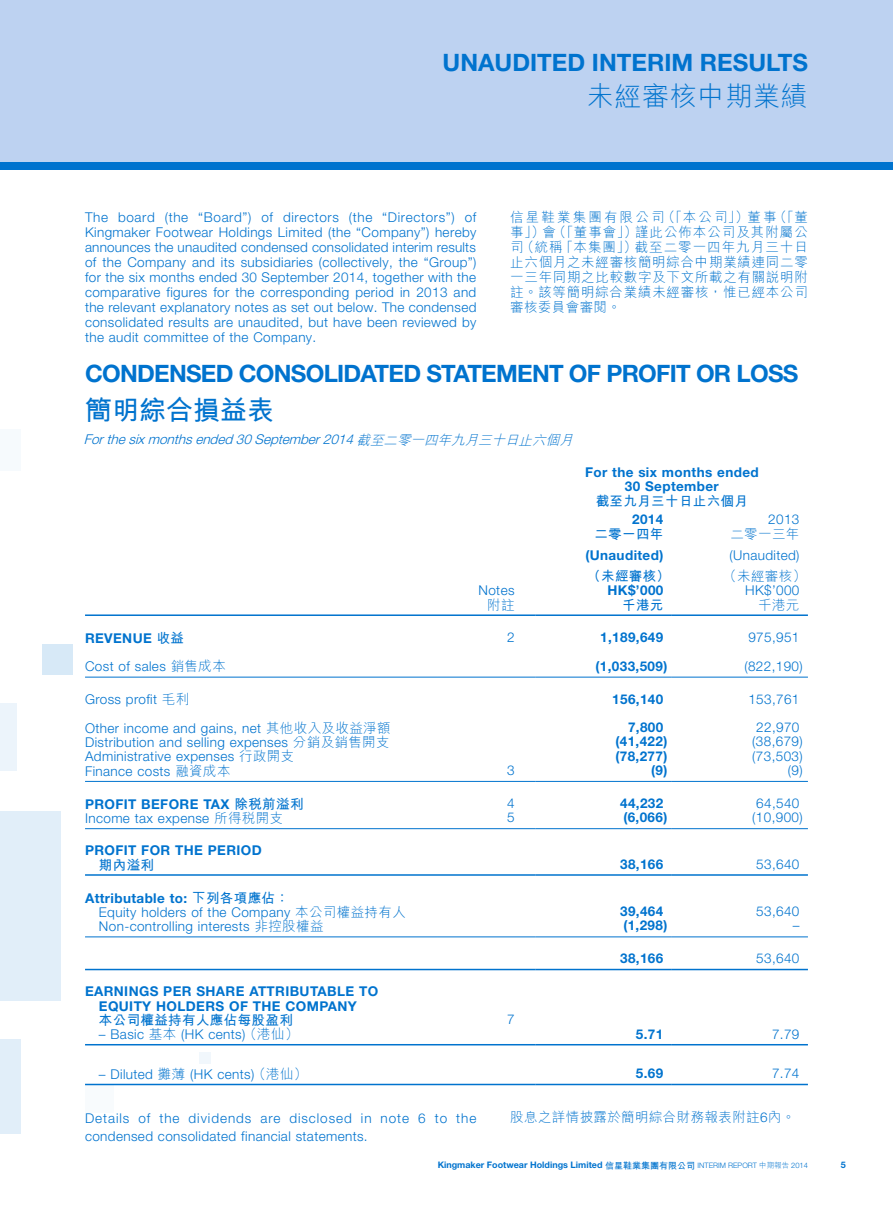
<style>
.page{position:relative;width:893px;height:1212px;background:#fff}
.page>*{position:absolute;margin:0;border:0;box-sizing:border-box;transform-origin:0 0}
.t1{font:300 27px "M Hei HK";letter-spacing:.03em;color:#0073ce}
.t2{font:700 27px "M Hei HK";color:#0073ce}
.t3{font:700 24px "Helvetica Neue LT Std";letter-spacing:-.03em;color:#0073ce}
.t4{font:700 24px "Helvetica Neue LT Std";color:#0073ce}
.t5{font:300 13.5px/15px "Helvetica Neue LT Std";letter-spacing:.03em;color:#0073ce}
.t6{font:700 13.5px/14.2px "Helvetica Neue LT Std";letter-spacing:.03em;color:#0073ce;text-align:center}
.t7{font:300 13.5px/15px "M Hei HK";letter-spacing:.05em;color:#0073ce;text-align:justify}
.t8{font:italic 300 13.5px "Helvetica Neue LT Std";color:#0073ce}
.t9{font:700 13.5px "M Hei HK";letter-spacing:.03em;color:#0073ce}
.t10{font:300 13.5px "M Hei HK";letter-spacing:.03em;color:#0073ce}
.t11{font:700 9px "Helvetica Neue LT Std";color:#0073ce}
.s1{font-family:"M Hei HK"}
.s2{font-weight:700}
.s3{font-family:"M Hei HK";font-weight:700}
.s4{font-family:"Helvetica Neue LT Std"}
.s5{font-weight:300;font-size:7.5px}
.s6{font-family:"M Hei HK";font-weight:300;font-size:7.5px}
</style>
<div class="page">
<div style="left:0;top:0;width:893px;height:164px;background:#bdd2f1"></div>
<div style="left:0;top:163px;width:893px;height:7px;background:#0073ce"></div>
<div style="left:0;top:811px;width:61px;height:190px;background:#e1eef9"></div>
<div style="left:200px;top:1052px;width:11px;height:11px;background:#f1f7fc"></div>
<div style="left:0;top:704px;width:17px;height:67px;background:#ecf4fb"></div>
<div style="left:0;top:429px;width:21px;height:41px;background:#f6fafd"></div>
<div style="left:43px;top:644px;width:30px;height:31px;background:#d7e9f7"></div>
<div style="left:85px;top:1084px;width:29px;height:28px;background:#f8fbfd"></div>
<div style="left:0;top:1039px;width:21px;height:95px;background:#e1eef9"></div>
<hr style="left:85px;top:614px;width:353px;height:2px;background:#0073ce">
<hr style="left:438px;top:614px;width:98px;height:2px;background:#0073ce">
<hr style="left:536px;top:614px;width:136px;height:2px;background:#0073ce">
<hr style="left:672px;top:614px;width:136px;height:2px;background:#0073ce">
<hr style="left:85px;top:677px;width:353px;height:1px;background:#0073ce">
<hr style="left:438px;top:677px;width:98px;height:1px;background:#0073ce">
<hr style="left:536px;top:677px;width:136px;height:1px;background:#0073ce">
<hr style="left:672px;top:677px;width:136px;height:1px;background:#0073ce">
<hr style="left:85px;top:781px;width:353px;height:1px;background:#0073ce">
<hr style="left:438px;top:781px;width:98px;height:1px;background:#0073ce">
<hr style="left:536px;top:781px;width:136px;height:1px;background:#0073ce">
<hr style="left:672px;top:781px;width:136px;height:1px;background:#0073ce">
<hr style="left:85px;top:828px;width:353px;height:1px;background:#0073ce">
<hr style="left:438px;top:828px;width:98px;height:1px;background:#0073ce">
<hr style="left:536px;top:828px;width:136px;height:1px;background:#0073ce">
<hr style="left:672px;top:828px;width:136px;height:1px;background:#0073ce">
<hr style="left:85px;top:874px;width:353px;height:2px;background:#0073ce">
<hr style="left:438px;top:874px;width:98px;height:2px;background:#0073ce">
<hr style="left:536px;top:874px;width:136px;height:2px;background:#0073ce">
<hr style="left:672px;top:874px;width:136px;height:2px;background:#0073ce">
<hr style="left:85px;top:936px;width:353px;height:1px;background:#0073ce">
<hr style="left:438px;top:936px;width:98px;height:1px;background:#0073ce">
<hr style="left:536px;top:936px;width:136px;height:1px;background:#0073ce">
<hr style="left:672px;top:936px;width:136px;height:1px;background:#0073ce">
<hr style="left:85px;top:969px;width:353px;height:1px;background:#0073ce">
<hr style="left:438px;top:969px;width:98px;height:1px;background:#0073ce">
<hr style="left:536px;top:969px;width:136px;height:1px;background:#0073ce">
<hr style="left:672px;top:969px;width:136px;height:1px;background:#0073ce">
<hr style="left:85px;top:1044px;width:353px;height:1px;background:#0073ce">
<hr style="left:438px;top:1044px;width:98px;height:1px;background:#0073ce">
<hr style="left:536px;top:1044px;width:136px;height:1px;background:#0073ce">
<hr style="left:672px;top:1044px;width:136px;height:1px;background:#0073ce">
<hr style="left:85px;top:1084px;width:353px;height:1px;background:#0073ce">
<hr style="left:438px;top:1084px;width:98px;height:1px;background:#0073ce">
<hr style="left:536px;top:1084px;width:136px;height:1px;background:#0073ce">
<hr style="left:672px;top:1084px;width:136px;height:1px;background:#0073ce">
<h2 class="t4" style="left:443px;top:47px;width:367px">UNAUDITED INTERIM RESULTS</h2>
<h1 class="t1" style="left:587px;top:77px;width:223px">未經審核中期業績</h1>
<p class="t5" style="left:85px;top:210px;width:393px;text-align:justify">The board (the “Board”) of directors (the “Directors”) of Kingmaker Footwear Holdings Limited (the “Company”) hereby announces the unaudited condensed consolidated interim results of the Company and its subsidiaries (collectively, the “Group”) for the six months ended 30 September 2014, together with the comparative figures for the corresponding period in 2013 and the relevant explanatory notes as set out below. The condensed consolidated results are unaudited, but have been reviewed by the audit committee of the Company.</p>
<p class="t7" style="left:510px;top:209px;width:299px">信星鞋業集團有限公司（「本公司」）董事（「董事」）會（「董事會」）謹此公佈本公司及其附屬公司（統稱「本集團」）截至二零一四年九月三十日止六個月之未經審核簡明綜合中期業績連同二零一三年同期之比較數字及下文所載之有關說明附註。該等簡明綜合業績未經審核，惟已經本公司審核委員會審閱。</p>
<h2 class="t3" style="left:85px;top:358px;width:715px">CONDENSED CONSOLIDATED STATEMENT OF PROFIT OR LOSS</h2>
<h1 class="t2" style="left:85px;top:391px;width:190px">簡明綜合損益表</h1>
<p class="t8" style="left:84px;top:431px;width:495px">Forthesixmonthsended30September2014<span class="s1">截至二零一四年九月三十日止六個月</span></p>
<p class="t6" style="left:585px;top:465px;width:175px">For the six months ended<br>30 September</p>
<p class="t9" style="left:596px;top:491px;width:154px">截至九月三十日止六個月</p>
<p class="t6" style="left:632px;top:512px;width:33px">2014</p>
<p class="t5" style="left:768px;top:512px;width:33px">2013</p>
<p class="t9" style="left:594px;top:524px;width:71px">二零一四年</p>
<p class="t7" style="left:730px;top:526px;width:71px">二零一三年</p>
<p class="t6" style="left:585px;top:547px;width:80px">(Unaudited)</p>
<p class="t5" style="left:729px;top:547px;width:72px">(Unaudited)</p>
<p class="t9" style="left:587px;top:566px;width:84px">（未經審核）</p>
<p class="t7" style="left:723px;top:568px;width:84px">（未經審核）</p>
<p class="t5" style="left:478px;top:582px;width:38px">Notes</p>
<p class="t6" style="left:608px;top:583px;width:57px">HK$’000</p>
<p class="t5" style="left:745px;top:582px;width:56px">HK$’000</p>
<p class="t7" style="left:487px;top:597px;width:29px">附註</p>
<p class="t9" style="left:622px;top:595px;width:43px">千港元</p>
<p class="t7" style="left:758px;top:597px;width:43px">千港元</p>
<p class="t6" style="left:85px;top:630px;width:101px">REVENUE <span class="s1">收益</span></p>
<p class="t5" style="left:507px;top:630px;width:9px">2</p>
<p class="t6" style="left:600px;top:630px;width:65px">1,189,649</p>
<p class="t5" style="left:748px;top:630px;width:53px">975,951</p>
<p class="t5" style="left:85px;top:659px;width:142px">Cost of sales <span class="s1">銷售成本</span></p>
<p class="t6" style="left:596px;top:658px;width:73px">(1,033,509)</p>
<p class="t5" style="left:744px;top:658px;width:60px">(822,190)</p>
<p class="t5" style="left:85px;top:692px;width:106px">Gross profit <span class="s1">毛利</span></p>
<p class="t6" style="left:612px;top:691px;width:53px">156,140</p>
<p class="t5" style="left:748px;top:691px;width:53px">153,761</p>
<p class="t5" style="left:85px;top:720px;width:307px">Other income and gains, net <span class="s1">其他收入及收益淨額</span></p>
<p class="t6" style="left:628px;top:720px;width:37px">7,800</p>
<p class="t5" style="left:756px;top:720px;width:45px">22,970</p>
<p class="t5" style="left:85px;top:734px;width:306px">Distribution and selling expenses <span class="s1">分銷及銷售開支</span></p>
<p class="t6" style="left:615px;top:734px;width:53px">(41,422)</p>
<p class="t5" style="left:752px;top:734px;width:52px">(38,679)</p>
<p class="t5" style="left:85px;top:749px;width:211px">Administrative expenses <span class="s1">行政開支</span></p>
<p class="t6" style="left:615px;top:748px;width:53px">(78,277)</p>
<p class="t5" style="left:752px;top:748px;width:52px">(73,503)</p>
<p class="t5" style="left:85px;top:763px;width:147px">Finance costs <span class="s1">融資成本</span></p>
<p class="t5" style="left:507px;top:762px;width:9px">3</p>
<p class="t6" style="left:651px;top:763px;width:18px">(9)</p>
<p class="t5" style="left:788px;top:762px;width:16px">(9)</p>
<p class="t6" style="left:85px;top:796px;width:220px">PROFIT BEFORE TAX <span class="s1">除稅前溢利</span></p>
<p class="t5" style="left:507px;top:795px;width:9px">4</p>
<p class="t6" style="left:620px;top:796px;width:45px">44,232</p>
<p class="t5" style="left:756px;top:795px;width:45px">64,540</p>
<p class="t5" style="left:85px;top:810px;width:200px">Income tax expense <span class="s1">所得稅開支</span></p>
<p class="t5" style="left:507px;top:810px;width:9px">5</p>
<p class="t6" style="left:623px;top:810px;width:46px">(6,066)</p>
<p class="t5" style="left:752px;top:810px;width:52px">(10,900)</p>
<p class="t6" style="left:85px;top:843px;width:178px">PROFIT FOR THE PERIOD</p>
<p class="t9" style="left:85px;top:855px;width:71px">　期內溢利</p>
<p class="t6" style="left:620px;top:857px;width:45px">38,166</p>
<p class="t5" style="left:756px;top:856px;width:45px">53,640</p>
<p class="t5" style="left:99px;top:890px;width:308px;line-height:14.2px;text-indent:-14px"><span class="s2">Attributable to:</span> <span class="s3">下列各項應佔：<br></span>Equity holders of the Company <span class="s1">本公司權益持有人</span></p>
<p class="t6" style="left:620px;top:904px;width:45px">39,464</p>
<p class="t5" style="left:756px;top:903px;width:45px">53,640</p>
<p class="t5" style="left:99px;top:918px;width:226px">Non-controlling interests <span class="s1">非控股權益</span></p>
<p class="t6" style="left:623px;top:918px;width:46px">(1,298)</p>
<p class="t5" style="left:793px;top:918px;width:8px">–</p>
<p class="t6" style="left:620px;top:951px;width:45px">38,166</p>
<p class="t5" style="left:756px;top:951px;width:45px">53,640</p>
<p class="t6" style="left:85px;top:984px;width:295px">EARNINGS PER SHARE ATTRIBUTABLE TO<br>EQUITY HOLDERS OF THE COMPANY</p>
<p class="t9" style="left:99px;top:1010px;width:195px">本公司權益持有人應佔每股盈利</p>
<p class="t5" style="left:507px;top:1012px;width:9px">7</p>
<p class="t5" style="left:99px;top:1027px;width:201px">– Basic <span class="s1">基本</span> (HK cents) <span class="s1">（港仙）</span></p>
<p class="t6" style="left:636px;top:1026px;width:29px">5.71</p>
<p class="t5" style="left:772px;top:1026px;width:29px">7.79</p>
<p class="t5" style="left:99px;top:1066px;width:210px">– Diluted <span class="s1">攤薄</span> (HK cents) <span class="s1">（港仙）</span></p>
<p class="t6" style="left:636px;top:1066px;width:29px">5.69</p>
<p class="t5" style="left:772px;top:1066px;width:29px">7.74</p>
<p class="t5" style="left:85px;top:1108px;width:393px;line-height:18px">Details of the dividends are disclosed in note 6 to the condensed consolidated financial statements.</p>
<p class="t10" style="left:510px;top:1107px;width:287px">股息之詳情披露於簡明綜合財務報表附註<span class="s4">6</span>內。</p>
<p class="t11" style="left:438px;top:1159px;width:372px">Kingmaker Footwear Holdings Limited <span class="s1">信星鞋業集團有限公司</span> <span class="s5">INTERIM REPORT</span> <span class="s6">中期報告</span> <span class="s5">2014</span></p>
<p class="t11" style="left:841px;top:1159px;width:7px">5</p>
</div>
